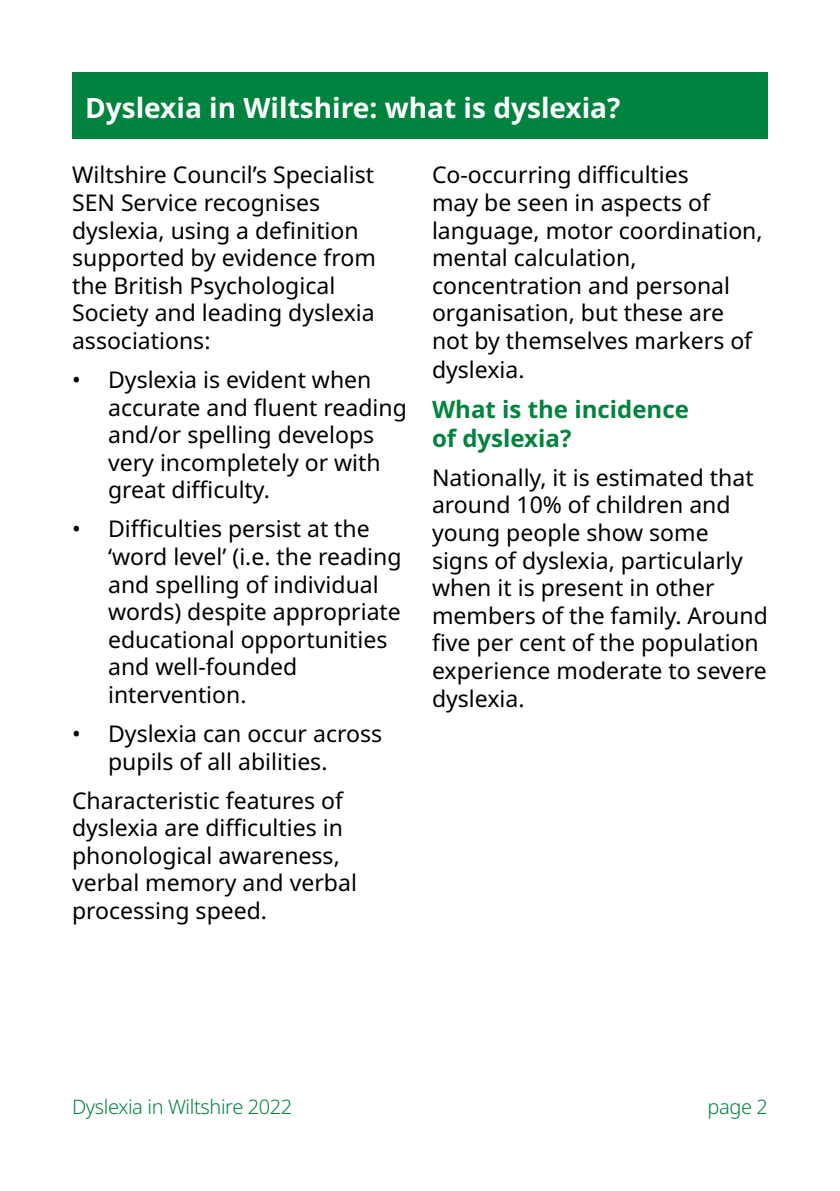
<style>
.page{position:relative;width:840px;height:1191px;background:#fff}
.page>*{position:absolute;margin:0;border:0;box-sizing:border-box;transform-origin:0 0}
.t1{font:700 28px "Noto Sans";color:#fff}
.t2{font:700 24px/28.8px "Noto Sans";color:#00833e}
.t3{font:23px/27.6px "Noto Sans";color:#000}
.t4{font:300 20px "Noto Sans";letter-spacing:-.02em;color:#00833e}
</style>
<div class="page">
<div style="left:72px;top:72px;width:695px;height:67px;background:#00833e"></div>
<p class="t1" style="left:85px;top:88px;width:536px">Dyslexia in Wiltshire: what is dyslexia?</p>
<p class="t3" style="left:72px;top:162px;width:305px">Wiltshire Council’s Specialist<br>SEN Service recognises dyslexia, using a definition supported by evidence from the British Psychological<br>Society and leading dyslexia associations:</p>
<p class="t3" style="left:108px;top:366px;width:300px;text-indent:-36px">• Dyslexia is evident when accurate and fluent reading and/or spelling develops very incompletely or with great difficulty.</p>
<p class="t3" style="left:108px;top:516px;width:295px;text-indent:-36px">• Difficulties persist at the ‘word level’ (i.e. the reading and spelling of individual words) despite appropriate educational opportunities and well-founded intervention.</p>
<p class="t3" style="left:108px;top:720px;width:275px;text-indent:-36px">• Dyslexia can occur across pupils of all abilities.</p>
<p class="t3" style="left:72px;top:787px;width:286px">Characteristic features of dyslexia are difficulties in phonological awareness, verbal memory and verbal processing speed.</p>
<p class="t3" style="left:432px;top:162px;width:332px">Co-occurring difficulties<br>may be seen in aspects of language, motor coordination, mental calculation, concentration and personal organisation, but these are not by themselves markers of dyslexia.</p>
<p class="t2" style="left:432px;top:395px;width:258px">What is the incidence of dyslexia?</p>
<p class="t3" style="left:432px;top:464px;width:337px">Nationally, it is estimated that around 10% of children and young people show some signs of dyslexia, particularly when it is present in other members of the family. Around five per cent of the population experience moderate to severe dyslexia.</p>
<p class="t4" style="left:72px;top:1092px;width:222px">Dyslexia in Wiltshire 2022</p>
<p class="t4" style="left:707px;top:1092px;width:62px">page 2</p>
</div>
